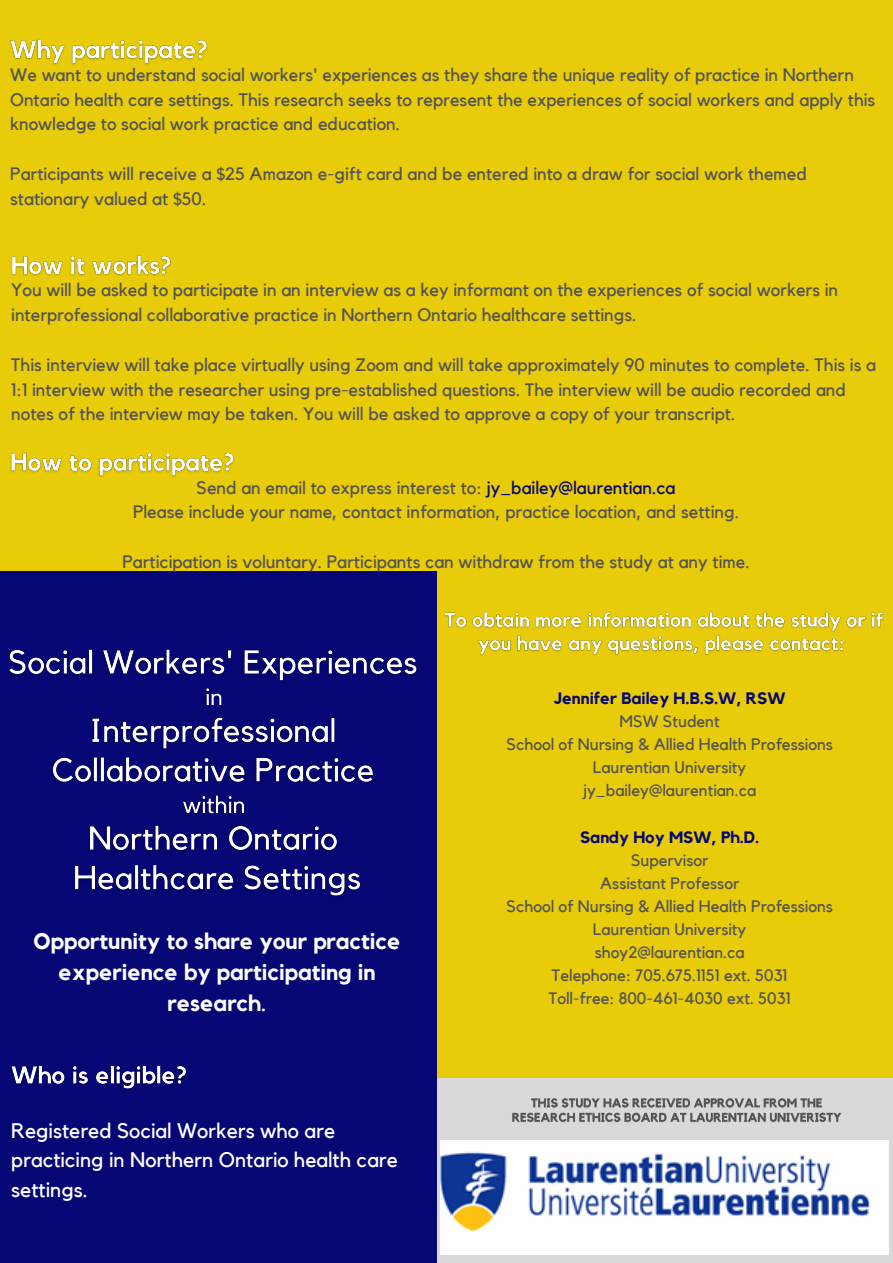
<style>
.page{position:relative;width:893px;height:1263px;background:#d9d9d9}
.page>*{position:absolute;margin:0;border:0;box-sizing:border-box;transform-origin:0 0}
.t1{font:700 22.5px/31px "Kollektif";color:#fff;text-align:center}
.t2{font:21px/29.2px "Kollektif";color:#fff}
.t3{font:18px/24.8px "Kollektif";color:#545454}
.t4{font:16.5px "Kollektif";color:#545454}
.t5{font:700 16.5px "Kollektif";color:#060774}
.s1{color:#060774}
.s2{font-weight:400}
</style>
<div class="page">
<div style="left:0;top:0;width:893px;height:1078px;background:#e8cb09"></div>
<div style="left:0;top:572px;width:436px;height:691px;background:#060774"></div>
<img style="left:441px;top:1140px;width:447px;height:115px">
<img style="left:9px;top:649px;width:408px;height:248px">
<img style="left:11px;top:1065px;width:175px;height:24px">
<img style="left:11px;top:255px;width:160px;height:21px">
<img style="left:10px;top:453px;width:224px;height:24px">
<img style="left:444px;top:612px;width:439px;height:43px">
<img style="left:512px;top:1098px;width:329px;height:25px">
<img style="left:10px;top:39px;width:198px;height:26px">
<p class="t3" style="left:10px;top:63px;width:866px">We want to understand social workers' experiences as they share the unique reality of practice in Northern<br>Ontario health care settings. This research seeks to represent the experiences of social workers and apply this knowledge to social work practice and education.</p>
<p class="t3" style="left:10px;top:162px;width:798px">Participants will receive a $25 Amazon e-gift card and be entered into a draw for social work themed stationary valued at $50.</p>
<p class="t3" style="left:11px;top:278px;width:828px">You will be asked to participate in an interview as a key informant on the experiences of social workers in interprofessional collaborative practice in Northern Ontario healthcare settings.</p>
<p class="t3" style="left:11px;top:353px;width:866px">This interview will take place virtually using Zoom and will take approximately 90 minutes to complete. This is a<br>1:1 interview with the researcher using pre-established questions. The interview will be audio recorded and notes of the interview may be taken. You will be asked to approve a copy of your transcript.</p>
<p class="t3" style="left:197px;top:476px;width:480px">Send an email to express interest to: <span class="s1">jy_bailey@laurentian.ca</span></p>
<p class="t3" style="left:133px;top:500px;width:607px">Please include your name, contact information, practice location, and setting.</p>
<p class="t3" style="left:122px;top:550px;width:629px">Participation is voluntary. Participants can withdraw from the study at any time.</p>
<p class="t1" style="left:34px;top:926px;width:368px">Opportunity to share your practice experience by participating in research<span class="s2">.</span></p>
<p class="t2" style="left:11px;top:1117px;width:388px">Registered Social Workers who are practicing in Northern Ontario health care settings.</p>
<p class="t5" style="left:554px;top:691px;width:233px">Jennifer Bailey H.B.S.W, RSW</p>
<p class="t4" style="left:619px;top:714px;width:102px">MSW Student</p>
<p class="t4" style="left:506px;top:737px;width:328px">School of Nursing &amp; Allied Health Professions</p>
<p class="t4" style="left:593px;top:760px;width:155px">Laurentian University</p>
<p class="t4" style="left:583px;top:783px;width:175px">jy_bailey@laurentian.ca</p>
<p class="t5" style="left:580px;top:829px;width:181px">Sandy Hoy MSW, Ph.D.</p>
<p class="t4" style="left:631px;top:852px;width:79px">Supervisor</p>
<p class="t4" style="left:600px;top:875px;width:141px">Assistant Professor</p>
<p class="t4" style="left:506px;top:898px;width:328px">School of Nursing &amp; Allied Health Professions</p>
<p class="t4" style="left:593px;top:921px;width:155px">Laurentian University</p>
<p class="t4" style="left:595px;top:945px;width:151px">shoy2@laurentian.ca</p>
<p class="t4" style="left:552px;top:968px;width:237px">Telephone: 705.675.1151 ext. 5031</p>
<p class="t4" style="left:549px;top:991px;width:243px">Toll-free: 800-461-4030 ext. 5031</p>
</div>
